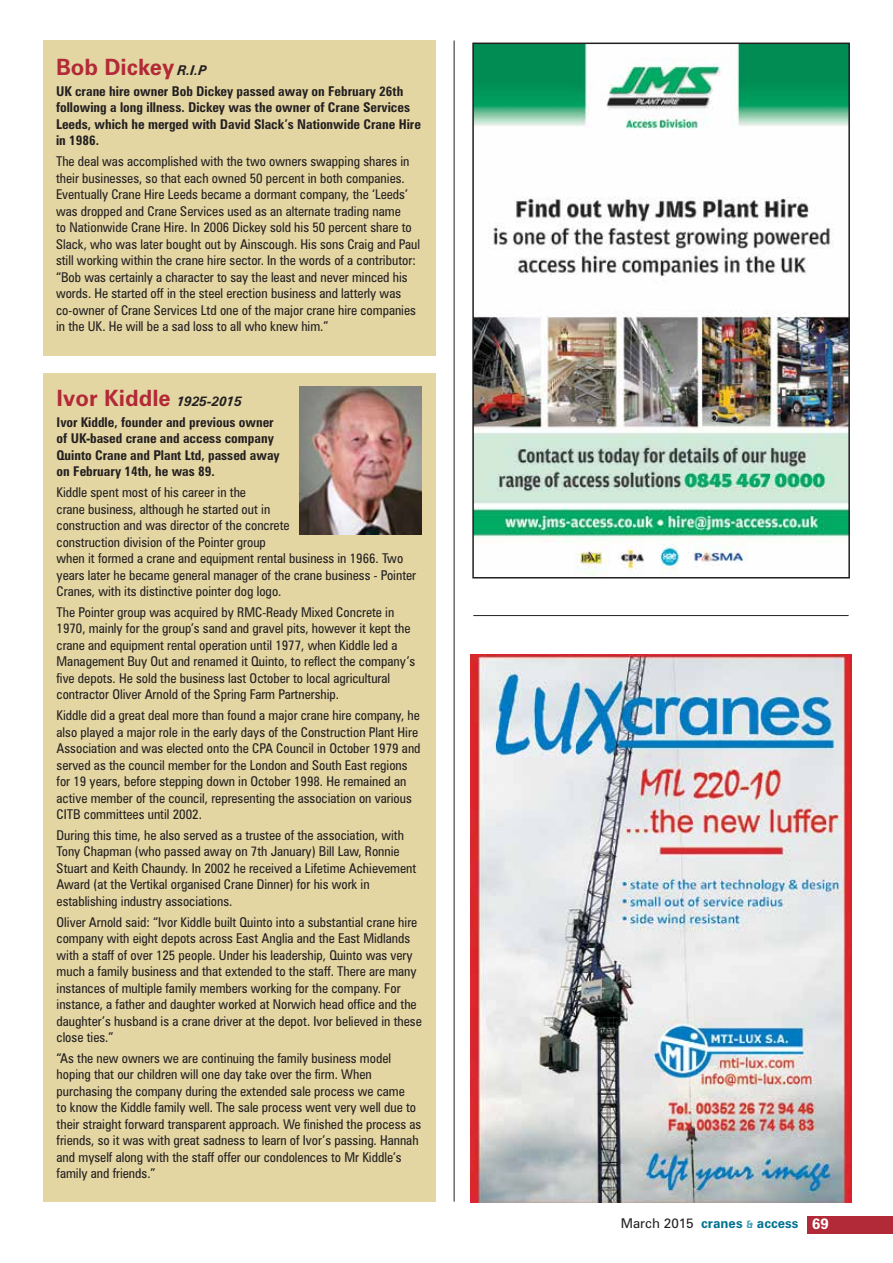
<style>
.page{position:relative;width:893px;height:1263px;background:#fff}
.page>*{position:absolute;margin:0;border:0;box-sizing:border-box;transform-origin:0 0}
.t1{font:700 22.5px "Zurich BT";color:#b22a37}
.t2{font:condensed 13.5px/16.5px "Zurich BT";color:#231f20}
.t3{font:700 condensed 13.5px/16.5px "Zurich BT";color:#231f20}
.t4{font:700 13.5px "Zurich BT";color:#00728f}
.s1{font-style:italic;font-size:13.5px;color:#231f20}
.s2{font-weight:400;color:#231f20}
.s3{font-size:10.5px;color:#3c9db6}
.s4{font-size:15px;color:#fff}
</style>
<div class="page">
<div style="left:44px;top:41px;width:392px;height:315px;background:#e3d6a3"></div>
<div style="left:44px;top:373px;width:392px;height:828px;background:#e3d6a3"></div>
<div style="left:808px;top:1216px;width:85px;height:17px;background:#b22a37"></div>
<hr style="left:454px;top:40px;width:1px;height:1161px;background:#231f20">
<img style="left:300px;top:387px;width:121px;height:148px">
<img style="left:475px;top:46px;width:372px;height:529px">
<div style="left:472px;top:43px;width:378px;height:535px;border:2px solid #231f20"></div>
<img style="left:471px;top:654px;width:380px;height:549px">
<hr style="left:473px;top:615px;width:376px;height:1px;background:#231f20">
<h1 class="t1" style="left:56px;top:53px;width:152px">Bob Dickey <span class="s1">R.I.P</span></h1>
<p class="t3" style="left:56px;top:83px;width:366px">UK crane hire owner Bob Dickey passed away on February 26th following a long illness. Dickey was the owner of Crane Services Leeds, which he merged with David Slack’s Nationwide Crane Hire in 1986.</p>
<p class="t2" style="left:56px;top:153px;width:366px">The deal was accomplished with the two owners swapping shares in their businesses, so that each owned 50 percent in both companies.<br>Eventually Crane Hire Leeds became a dormant company, the ‘Leeds’ was dropped and Crane Services used as an alternate trading name<br>to Nationwide Crane Hire. In 2006 Dickey sold his 50 percent share to Slack, who was later bought out by Ainscough. His sons Craig and Paul still working within the crane hire sector. In the words of a contributor: “Bob was certainly a character to say the least and never minced his words. He started off in the steel erection business and latterly was co-owner of Crane Services Ltd one of the major crane hire companies in the UK. He will be a sad loss to all who knew him.”</p>
<h1 class="t1" style="left:57px;top:384px;width:187px">Ivor Kiddle <span class="s1">1925-2015</span></h1>
<p class="t3" style="left:57px;top:414px;width:225px">Ivor Kiddle, founder and previous owner of UK-based crane and access company Quinto Crane and Plant Ltd, passed away on February 14th, he was 89.</p>
<p class="t2" style="left:57px;top:484px;width:361px">Kiddle spent most of his career in the<br>crane business, although he started out in<br>construction and was director of the concrete<br>construction division of the Pointer group<br>when it formed a crane and equipment rental business in 1966. Two years later he became general manager of the crane business - Pointer Cranes, with its distinctive pointer dog logo.</p>
<p class="t2" style="left:57px;top:604px;width:360px">The Pointer group was acquired by RMC-Ready Mixed Concrete in 1970, mainly for the group’s sand and gravel pits, however it kept the crane and equipment rental operation until 1977, when Kiddle led a Management Buy Out and renamed it Quinto, to reflect the company’s five depots. He sold the business last October to local agricultural contractor Oliver Arnold of the Spring Farm Partnership.</p>
<p class="t2" style="left:57px;top:707px;width:365px">Kiddle did a great deal more than found a major crane hire company, he also played a major role in the early days of the Construction Plant Hire Association and was elected onto the CPA Council in October 1979 and served as the council member for the London and South East regions for 19 years, before stepping down in October 1998. He remained an active member of the council, representing the association on various CITB committees until 2002.</p>
<p class="t2" style="left:57px;top:827px;width:361px">During this time, he also served as a trustee of the association, with Tony Chapman (who passed away on 7th January) Bill Law, Ronnie Stuart and Keith Chaundy. In 2002 he received a Lifetime Achievement Award (at the Vertikal organised Crane Dinner) for his work in establishing industry associations.</p>
<p class="t2" style="left:57px;top:913px;width:367px">Oliver Arnold said: “Ivor Kiddle built Quinto into a substantial crane hire company with eight depots across East Anglia and the East Midlands with a staff of over 125 people. Under his leadership, Quinto was very much a family business and that extended to the staff. There are many instances of multiple family members working for the company. For instance, a father and daughter worked at Norwich head office and the daughter’s husband is a crane driver at the depot. Ivor believed in these close ties.”</p>
<p class="t2" style="left:57px;top:1050px;width:366px">“As the new owners we are continuing the family business model hoping that our children will one day take over the firm. When purchasing the company during the extended sale process we came<br>to know the Kiddle family well. The sale process went very well due to their straight forward transparent approach. We finished the process as friends, so it was with great sadness to learn of Ivor’s passing. Hannah and myself along with the staff offer our condolences to Mr Kiddle’s family and friends.”</p>
<p class="t4" style="left:621px;top:1215px;width:209px"><span class="s2">March 2015</span> cranes <span class="s3">&amp;</span> access <span class="s4">69</span></p>
</div>
